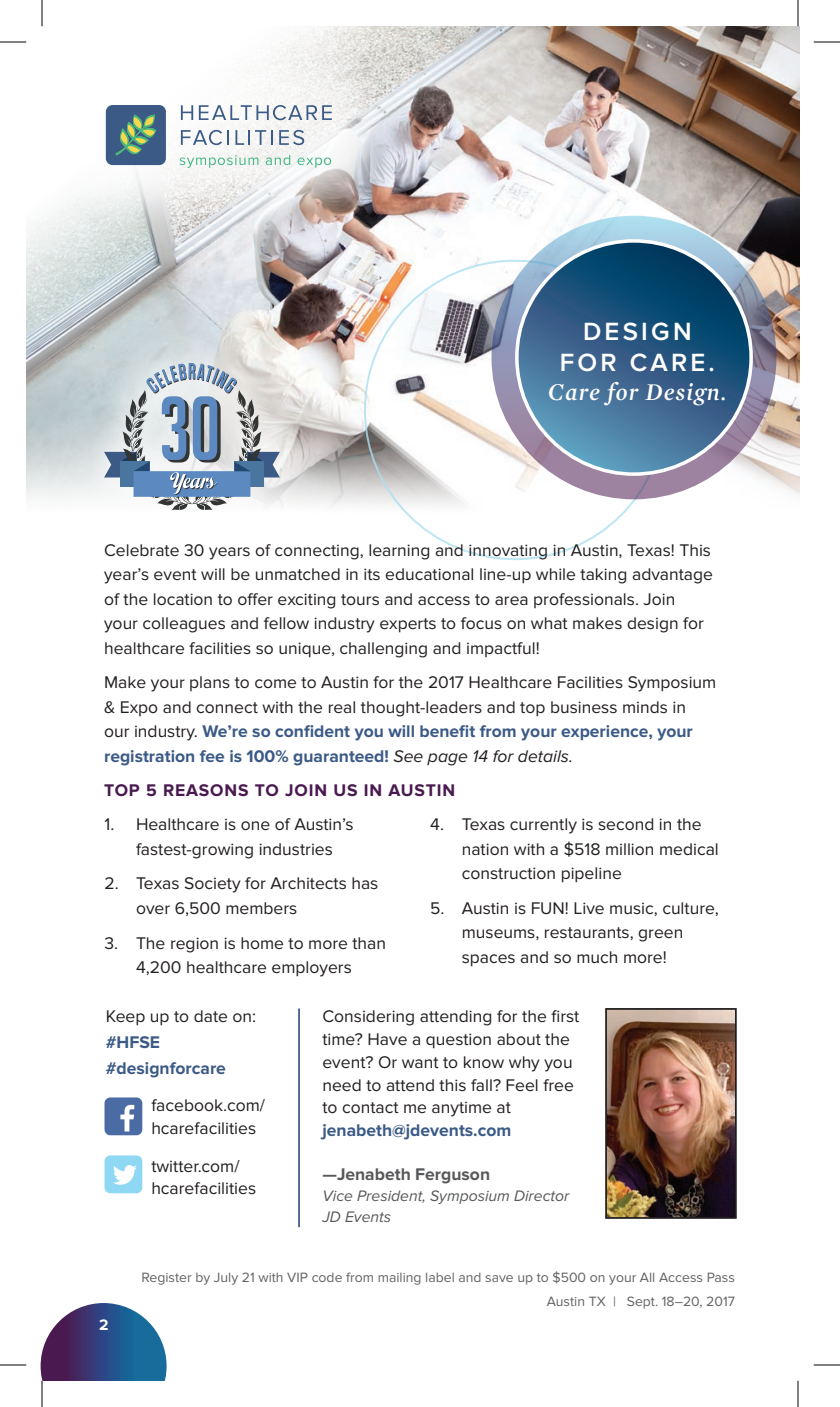
<style>
.page{position:relative;width:840px;height:1407px;background:#fff}
.page>*{position:absolute;margin:0;border:0;box-sizing:border-box;transform-origin:0 0}
.t1{font:600 25.9px/31px "Proxima Nova";letter-spacing:.125em;color:#fff;text-align:center}
.t2{font:italic 600 24.5px "Mercury Display";letter-spacing:.05em;color:#fff}
.t3{font:17.5px/24.5px "Proxima Nova";color:#231f20}
.t4{font:700 17.5px/25.7px "Proxima Nova";color:#3b5a86}
.t5{font:700 17.5px "Proxima Nova";letter-spacing:.05em;color:#491950}
.t6{font:700 17.5px "Proxima Nova";color:#57585a}
.t7{font:italic 15.75px/21px "Proxima Nova";color:#57585a}
.t8{font:700 15.75px "Proxima Nova";color:#fff}
.t9{font:14px/24.5px "Proxima Nova";color:#636366;text-align:right}
.s1{font-weight:700;color:#3b5a86}
.s2{font-style:italic}
</style>
<div class="page">
<img style="left:26px;top:26px;width:773px;height:495px">
<div style="left:105px;top:1097px;width:37px;height:38px;background:#4b6ba4;border-radius:6px"></div>
<svg style="left:120px;top:1105px;width:14px;height:26px"></svg>
<div style="left:105px;top:1155px;width:37px;height:38px;background:#8fd8f4;border-radius:6px"></div>
<svg style="left:113px;top:1165px;width:24px;height:20px"></svg>
<hr style="left:298px;top:1009px;width:2px;height:218px;background:#3b5a86">
<div style="left:38px;top:37px;width:361px;height:198px;background:#fff;opacity:.75"></div>
<svg style="left:181px;top:105px;width:12px;height:15px"></svg>
<svg style="left:199px;top:105px;width:133px;height:15px"></svg>
<svg style="left:181px;top:130px;width:48px;height:15px"></svg>
<svg style="left:236px;top:130px;width:37px;height:15px"></svg>
<svg style="left:279px;top:130px;width:25px;height:15px"></svg>
<svg style="left:180px;top:155px;width:78px;height:13px"></svg>
<svg style="left:266px;top:155px;width:24px;height:10px"></svg>
<svg style="left:298px;top:157px;width:33px;height:11px"></svg>
<div style="left:106px;top:105px;width:60px;height:60px;background:#3b5a86;border-radius:7px"></div>
<svg style="left:115px;top:115px;width:41px;height:41px"></svg>
<svg style="left:492px;top:216px;width:285px;height:283px;background:#969ab4"></svg>
<svg style="left:517px;top:241px;width:234px;height:233px;background:#4f7698"></svg>
<div style="left:69px;top:327px;width:246px;height:219px;background:#fff;opacity:.75"></div>
<svg style="left:104px;top:363px;width:176px;height:147px;background:#acb9c7"></svg>
<img style="left:608px;top:1011px;width:126px;height:205px">
<div style="left:605px;top:1008px;width:132px;height:211px;border:2px solid #231f20"></div>
<svg style="left:0;top:42px;width:26px;height:1px"></svg>
<svg style="left:814px;top:42px;width:26px;height:1px"></svg>
<svg style="left:0;top:1365px;width:26px;height:1px"></svg>
<svg style="left:814px;top:1365px;width:26px;height:1px"></svg>
<svg style="left:42px;top:0;width:1px;height:26px"></svg>
<svg style="left:41px;top:1303px;width:126px;height:104px"></svg>
<svg style="left:798px;top:0;width:1px;height:26px"></svg>
<svg style="left:798px;top:1381px;width:1px;height:26px"></svg>
<h1 class="t1" style="left:560px;top:317px;width:157px">DESIGN<br>FOR CARE.</h1>
<h2 class="t2" style="left:548px;top:378px;width:179px">Care for Design.</h2>
<p class="t3" style="left:104px;top:538px;width:611px">Celebrate 30 years of connecting, learning and innovating in Austin, Texas! This year’s event will be unmatched in its educational line-up while taking advantage of the location to offer exciting tours and access to area professionals. Join your colleagues and fellow industry experts to focus on what makes design for healthcare facilities so unique, challenging and impactful!</p>
<p class="t3" style="left:104px;top:670px;width:614px">Make your plans to come to Austin for the 2017 Healthcare Facilities Symposium &amp; Expo and connect with the real thought-leaders and top business minds in<br>our industry. <span class="s1">We’re so confident you will benefit from your experience, your registration fee is 100% guaranteed!</span> <span class="s2">See page 14 for details.</span></p>
<p class="t5" style="left:104px;top:780px;width:353px">TOP 5 REASONS TO JOIN US IN AUSTIN</p>
<p class="t3" style="left:136px;top:813px;width:219px;text-indent:-32px">1. Healthcare is one of Austin’s fastest-growing industries</p>
<p class="t3" style="left:136px;top:872px;width:244px;text-indent:-31px">2. Texas Society for Architects has over 6,500 members</p>
<p class="t3" style="left:105px;top:931px;width:283px;text-align:center">3. The region is home to more than<br>4,200 healthcare employers</p>
<p class="t3" style="left:462px;top:813px;width:259px;text-indent:-32px">4. Texas currently is second in the nation with a $518 million medical construction pipeline</p>
<p class="t3" style="left:462px;top:896px;width:259px;text-indent:-31px">5. Austin is FUN! Live music, culture, museums, restaurants, green spaces and so much more!</p>
<p class="t3" style="left:106px;top:1005px;width:152px">Keep up to date on:</p>
<p class="t4" style="left:106px;top:1030px;width:122px">#HFSE #designforcare</p>
<p class="t3" style="left:151px;top:1095px;width:115px;line-height:22.1px">facebook.com/ hcarefacilities</p>
<p class="t3" style="left:151px;top:1155px;width:106px;line-height:22.2px">twitter.com/ hcarefacilities</p>
<p class="t3" style="left:322px;top:1005px;width:258px;line-height:22.8px">Considering attending for the first time? Have a question about the event? Or want to know why you need to attend this fall? Feel free to contact me anytime at</p>
<p class="t4" style="left:322px;top:1118px;width:190px">jenabeth@jdevents.com</p>
<p class="t6" style="left:322px;top:1164px;width:169px">—Jenabeth Ferguson</p>
<p class="t7" style="left:322px;top:1186px;width:248px">Vice President, Symposium Director<br>JD Events</p>
<p class="t8" style="left:99px;top:1316px;width:11px">2</p>
<p class="t9" style="left:141px;top:1265px;width:595px">Register by July 21 with VIP code from mailing label and save up to $500 on your All Access Pass<br>Austin TX | Sept. 18–20, 2017</p>
</div>
